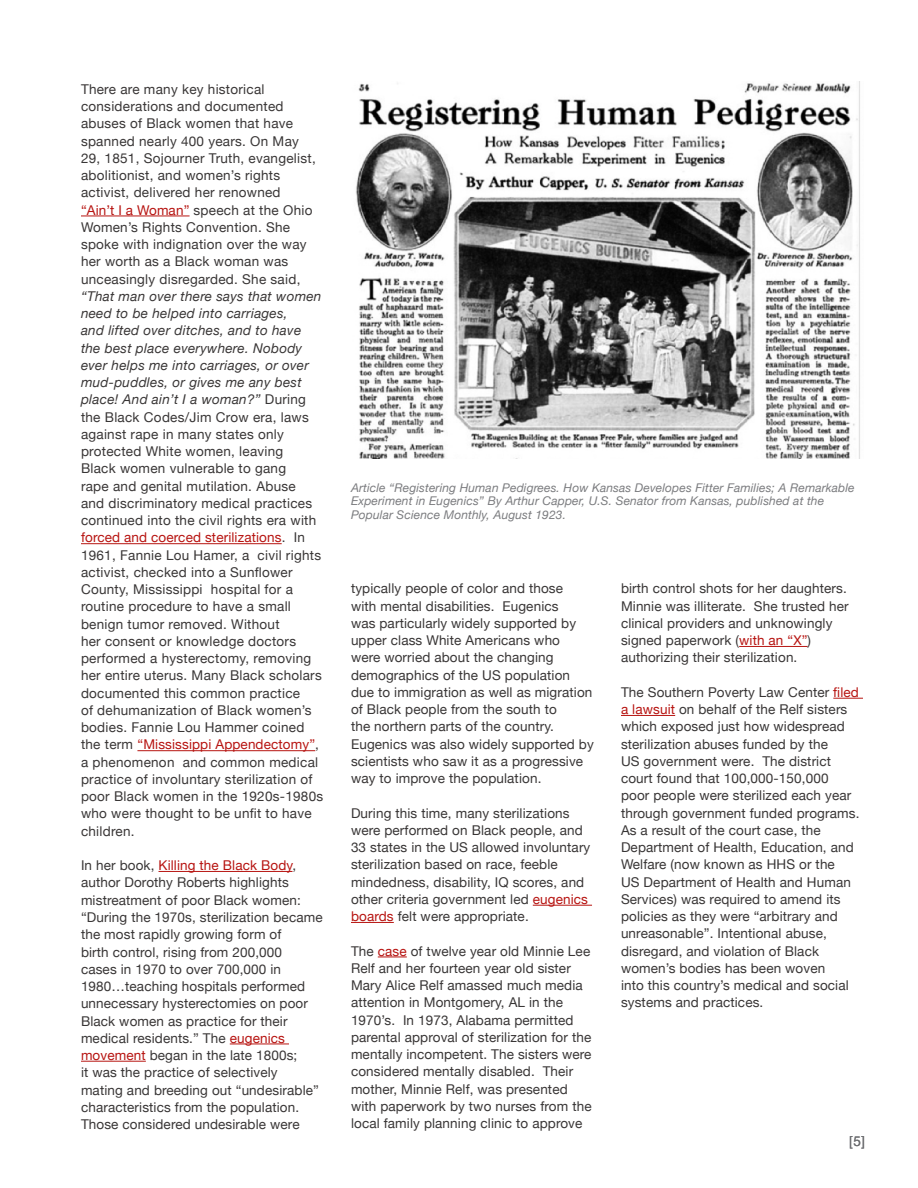
<style>
.page{position:relative;width:918px;height:1188px;background:#fff}
.page>*{position:absolute;margin:0;border:0;box-sizing:border-box;transform-origin:0 0}
.t1{font:13.5px/17.2px "Helvetica Neue";letter-spacing:.01em;color:#393636}
.t2{font:13.5px "Helvetica Neue";color:#6d6e71}
.t3{font:italic 12px/13.5px "Helvetica Neue";letter-spacing:.01em;color:#7b7c7f}
.s1{color:#b71411}
.s2{font-style:italic}
</style>
<div class="page">
<hr style="left:81px;top:216px;width:109px;height:1px;background:#b71411">
<hr style="left:81px;top:543px;width:201px;height:1px;background:#b71411">
<hr style="left:137px;top:750px;width:178px;height:1px;background:#b71411">
<hr style="left:159px;top:871px;width:134px;height:1px;background:#b71411">
<hr style="left:230px;top:1044px;width:59px;height:1px;background:#b71411">
<hr style="left:81px;top:1061px;width:65px;height:1px;background:#b71411">
<hr style="left:533px;top:905px;width:59px;height:1px;background:#b71411">
<hr style="left:351px;top:922px;width:43px;height:1px;background:#b71411">
<svg style="left:378px;top:957px;width:29px;height:1px"></svg>
<hr style="left:739px;top:646px;width:69px;height:1px;background:#b71411">
<hr style="left:833px;top:698px;width:30px;height:1px;background:#b71411">
<hr style="left:621px;top:715px;width:54px;height:1px;background:#b71411">
<img style="left:356px;top:81px;width:504px;height:378px">
<p class="t1" style="left:81px;top:81px;width:236px">There are many key historical considerations and documented abuses of Black women that have spanned nearly 400 years. On May 29, 1851, Sojourner Truth, evangelist, abolitionist, and women’s rights activist, delivered her renowned <span class="s1">“Ain’t I a Woman”</span> speech at the Ohio Women’s Rights Convention. She spoke with indignation over the way her worth as a Black woman was unceasingly disregarded. She said,</p>
<p class="t1" style="left:81px;top:288px;width:244px"><span class="s2">“That man over there says that women need to be helped into carriages,<br>and lifted over ditches, and to have the best place everywhere. Nobody ever helps me into carriages, or over mud-puddles, or gives me any best place! And ain’t I a woman?”</span> During the Black Codes/Jim Crow era, laws against rape in many states only protected White women, leaving<br>Black women vulnerable to gang<br>rape and genital mutilation. Abuse<br>and discriminatory medical practices continued into the civil rights era with <span class="s1">forced and coerced sterilizations</span>. In 1961, Fannie Lou Hamer, a civil rights activist, checked into a Sunflower County, Mississippi hospital for a routine procedure to have a small benign tumor removed. Without<br>her consent or knowledge doctors performed a hysterectomy, removing her entire uterus. Many Black scholars documented this common practice<br>of dehumanization of Black women’s bodies. Fannie Lou Hammer coined the term <span class="s1">“Mississippi Appendectomy”</span>, a phenomenon and common medical practice of involuntary sterilization of poor Black women in the 1920s-1980s who were thought to be unfit to have children.</p>
<p class="t1" style="left:81px;top:858px;width:243px">In her book, <span class="s1">Killing the Black Body</span>, author Dorothy Roberts highlights mistreatment of poor Black women: “During the 1970s, sterilization became the most rapidly growing form of<br>birth control, rising from 200,000<br>cases in 1970 to over 700,000 in 1980…teaching hospitals performed unnecessary hysterectomies on poor Black women as practice for their medical residents.” The <span class="s1">eugenics movement</span> began in the late 1800s;<br>it was the practice of selectively mating and breeding out “undesirable” characteristics from the population.<br>Those considered undesirable were</p>
<p class="t3" style="left:351px;top:481px;width:505px">Article “Registering Human Pedigrees. How Kansas Developes Fitter Families; A Remarkable<br>Experiment in Eugenics” By Arthur Capper, U.S. Senator from Kansas, published at the<br>Popular Science Monthly, August 1923.</p>
<p class="t1" style="left:351px;top:581px;width:244px">typically people of color and those<br>with mental disabilities. Eugenics<br>was particularly widely supported by upper class White Americans who<br>were worried about the changing demographics of the US population due to immigration as well as migration of Black people from the south to<br>the northern parts of the country.<br>Eugenics was also widely supported by scientists who saw it as a progressive way to improve the population.</p>
<p class="t1" style="left:351px;top:805px;width:241px">During this time, many sterilizations were performed on Black people, and 33 states in the US allowed involuntary sterilization based on race, feeble mindedness, disability, IQ scores, and other criteria government led <span class="s1">eugenics boards</span> felt were appropriate.</p>
<p class="t1" style="left:351px;top:943px;width:242px">The <span class="s1">case</span> of twelve year old Minnie Lee Relf and her fourteen year old sister Mary Alice Relf amassed much media attention in Montgomery, AL in the 1970’s. In 1973, Alabama permitted parental approval of sterilization for the mentally incompetent. The sisters were considered mentally disabled. Their mother, Minnie Relf, was presented with paperwork by two nurses from the local family planning clinic to approve</p>
<p class="t1" style="left:621px;top:581px;width:229px">birth control shots for her daughters.<br>Minnie was illiterate. She trusted her clinical providers and unknowingly signed paperwork (<span class="s1">with an “X”</span>) authorizing their sterilization.</p>
<p class="t1" style="left:621px;top:684px;width:240px">The Southern Poverty Law Center <span class="s1">filed a lawsuit</span> on behalf of the Relf sisters which exposed just how widespread sterilization abuses funded by the<br>US government were. The district court found that 100,000-150,000 poor people were sterilized each year through government funded programs.<br>As a result of the court case, the Department of Health, Education, and Welfare (now known as HHS or the<br>US Department of Health and Human Services) was required to amend its policies as they were “arbitrary and unreasonable”. Intentional abuse, disregard, and violation of Black women’s bodies has been woven<br>into this country’s medical and social systems and practices.</p>
<p class="t2" style="left:849px;top:1132px;width:17px">[5]</p>
</div>
